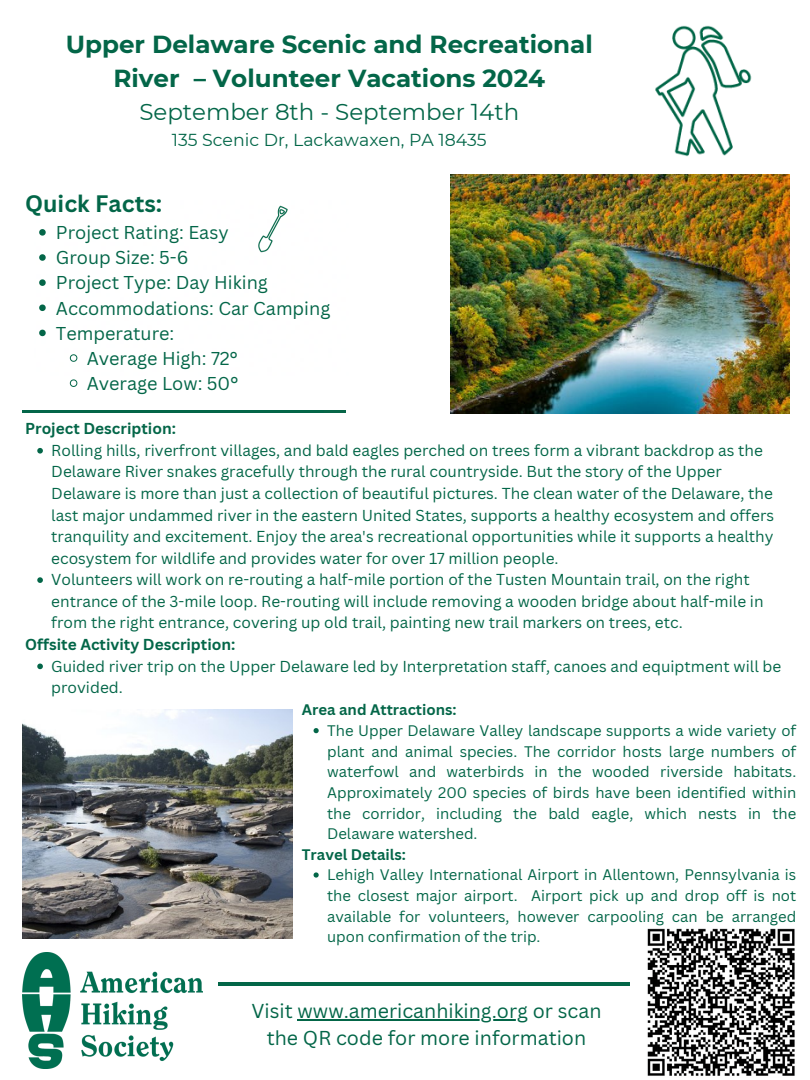
<style>
.page{position:relative;width:810px;height:1080px;background:#fff}
.page>*{position:absolute;margin:0;border:0;box-sizing:border-box;transform-origin:0 0}
.t1{font:700 24.62px/34.2px "Montserrat";color:#036648;text-align:center}
.t2{font:700 23.19px "Canva Sans";color:#036648}
.t3{font:22.94px "Montserrat";color:#036648}
.t4{font:19.62px/27.2px "Canva Sans";color:#036648;text-align:center}
.t5{font:18.12px "Canva Sans";color:#036648}
.t6{font:17.31px "Montserrat";color:#036648}
.t7{font:15.44px/21.6px "Canva Sans";color:#036648}
.t8{font:700 15.44px "Canva Sans";color:#036648}
.t9{font:14.88px/20.6px "Canva Sans";color:#036648;text-align:justify}
.t10{font:700 14.88px "Canva Sans";color:#036648}
</style>
<div class="page">
<img style="left:655px;top:25px;width:97px;height:131px">
<svg style="left:39px;top:229px;width:7px;height:7px"></svg>
<svg style="left:39px;top:254px;width:7px;height:7px"></svg>
<svg style="left:39px;top:279px;width:7px;height:7px"></svg>
<svg style="left:39px;top:305px;width:7px;height:6px"></svg>
<svg style="left:39px;top:330px;width:7px;height:6px"></svg>
<svg style="left:70px;top:354px;width:7px;height:8px"></svg>
<svg style="left:70px;top:379px;width:7px;height:8px"></svg>
<img style="left:22px;top:411px;width:324px;height:2px">
<img style="left:219px;top:983px;width:410px;height:2px">
<img style="left:22px;top:952px;width:180px;height:117px">
<img style="left:22px;top:710px;width:271px;height:228px">
<img style="left:451px;top:174px;width:338px;height:239px">
<img style="left:647px;top:928px;width:148px;height:148px">
<svg style="left:37px;top:448px;width:6px;height:6px"></svg>
<svg style="left:37px;top:577px;width:6px;height:6px"></svg>
<svg style="left:37px;top:664px;width:6px;height:5px"></svg>
<svg style="left:314px;top:728px;width:5px;height:5px"></svg>
<svg style="left:314px;top:872px;width:5px;height:6px"></svg>
<hr style="left:298px;top:1019px;width:230px;height:2px;background:#036648">
<img style="left:258px;top:205px;width:30px;height:48px">
<p class="t1" style="left:66px;top:27px;width:529px">Upper Delaware Scenic and Recreational<br>River – Volunteer Vacations 2024</p>
<p class="t3" style="left:139px;top:97px;width:381px">September 8th - September 14th</p>
<p class="t6" style="left:172px;top:129px;width:316px">135 Scenic Dr, Lackawaxen, PA 18435</p>
<p class="t2" style="left:25px;top:187px;width:139px">Quick Facts:</p>
<p class="t5" style="left:56px;top:220px;width:174px">Project Rating: Easy</p>
<p class="t5" style="left:56px;top:245px;width:134px">Group Size: 5-6</p>
<p class="t5" style="left:56px;top:270px;width:213px">Project Type: Day Hiking</p>
<p class="t5" style="left:56px;top:295px;width:276px">Accommodations: Car Camping</p>
<p class="t5" style="left:56px;top:320px;width:120px">Temperature:</p>
<p class="t5" style="left:87px;top:345px;width:153px">Average High: 72°</p>
<p class="t5" style="left:87px;top:371px;width:153px">Average Low: 50°</p>
<p class="t8" style="left:25px;top:418px;width:152px">Project Description:</p>
<p class="t7" style="left:51px;top:439px;width:724px">Rolling hills, riverfront villages, and bald eagles perched on trees form a vibrant backdrop as the Delaware River snakes gracefully through the rural countryside. But the story of the Upper Delaware is more than just a collection of beautiful pictures. The clean water of the Delaware, the last major undammed river in the eastern United States, supports a healthy ecosystem and offers tranquility and excitement. Enjoy the area's recreational opportunities while it supports a healthy ecosystem for wildlife and provides water for over 17 million people.</p>
<p class="t7" style="left:51px;top:569px;width:714px">Volunteers will work on re-routing a half-mile portion of the Tusten Mountain trail, on the right entrance of the 3-mile loop. Re-routing will include removing a wooden bridge about half-mile in from the right entrance, covering up old trail, painting new trail markers on trees, etc.</p>
<p class="t8" style="left:25px;top:633px;width:212px">Offsite Activity Description:</p>
<p class="t7" style="left:51px;top:655px;width:732px">Guided river trip on the Upper Delaware led by Interpretation staff, canoes and equiptment will be provided.</p>
<p class="t10" style="left:302px;top:700px;width:156px">Area and Attractions:</p>
<p class="t9" style="left:327px;top:720px;width:471px">The Upper Delaware Valley landscape supports a wide variety of plant and animal species. The corridor hosts large numbers of waterfowl and waterbirds in the wooded riverside habitats.<br>Approximately 200 species of birds have been identified within the corridor, including the bald eagle, which nests in the Delaware watershed.</p>
<p class="t10" style="left:302px;top:844px;width:106px">Travel Details:</p>
<p class="t9" style="left:327px;top:864px;width:471px">Lehigh Valley International Airport in Allentown, Pennsylvania is the closest major airport. Airport pick up and drop off is not available for volunteers, however carpooling can be arranged upon confirmation of the trip.</p>
<p class="t4" style="left:251px;top:996px;width:352px">Visit www.americanhiking.org or scan the QR code for more information</p>
</div>
